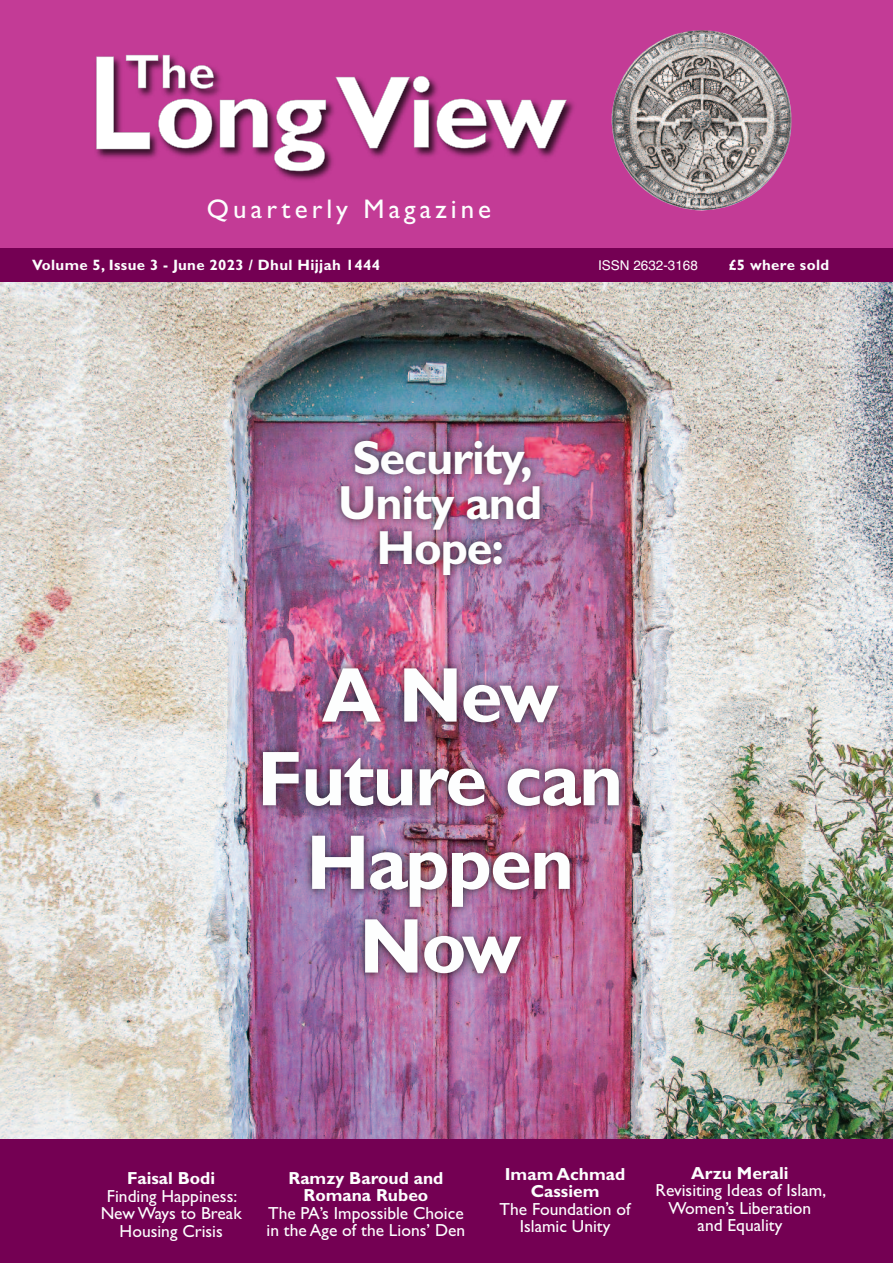
<style>
.page{position:relative;width:893px;height:1263px;background:#fff}
.page>*{position:absolute;margin:0;border:0;box-sizing:border-box;transform-origin:0 0}
.t1{font:700 78px/83.7px "Gill Sans";letter-spacing:-.025em;color:#fdfefe;text-align:center}
.t2{font:700 48px/45px "Gill Sans";letter-spacing:-.025em;color:#fdfefe;text-align:center}
.t3{font:27px "Gill Sans";letter-spacing:.15em;color:#fdfefe}
.t4{font:17.55px/17.5px "Gill Sans";color:#fdfefe;text-align:center}
.t5{font:700 17.55px/17.5px "Gill Sans";color:#fdfefe;text-align:center}
.t6{font:700 15px "Gill Sans";letter-spacing:.025em;color:#fdfefe}
.t7{font:13.5px "Helvetica";color:#fdfefe}
</style>
<div class="page">
<img style="left:0;top:282px;width:893px;height:858px">
<div style="left:0;top:1140px;width:893px;height:123px;background:#740053"></div>
<img style="left:194px;top:421px;width:492px;height:650px">
<div style="left:0;top:0;width:893px;height:260px;background:#c33b96"></div>
<div style="left:0;top:248px;width:893px;height:34px;background:#740053"></div>
<img style="left:611px;top:30px;width:181px;height:181px">
<img style="left:126px;top:54px;width:448px;height:127px">
<svg style="left:96px;top:55px;width:471px;height:116px"></svg>
<h3 class="t3" style="left:207px;top:193px;width:286px">Quarterly Magazine</h3>
<p class="t6" style="left:32px;top:256px;width:349px">Volume 5, Issue 3 - June 2023 / Dhul Hijjah 1444</p>
<p class="t7" style="left:598px;top:258px;width:101px">ISSN 2632-3168</p>
<p class="t6" style="left:729px;top:256px;width:102px">£5 where sold</p>
<h2 class="t2" style="left:338px;top:435px;width:206px">Security,<br>Unity and<br>Hope:</h2>
<h1 class="t1" style="left:257px;top:653px;width:368px">A New<br>Future can<br>Happen<br>Now</h1>
<p class="t5" style="left:127px;top:1169px;width:90px">Faisal Bodi</p>
<p class="t4" style="left:101px;top:1187px;width:143px">Finding Happiness:<br>NewWays to Break<br>Housing Crisis</p>
<p class="t5" style="left:288px;top:1169px;width:156px">Ramzy Baroud and<br>Romana Rubeo</p>
<p class="t4" style="left:266px;top:1204px;width:200px;text-align:left">The PA’s Impossible Choice in the Age of the Lions’ Den</p>
<p class="t5" style="left:505px;top:1165px;width:122px">Imam Achmad<br>Cassiem</p>
<p class="t4" style="left:500px;top:1200px;width:132px">The Foundation of<br>Islamic Unity</p>
<p class="t5" style="left:691px;top:1164px;width:99px">Arzu Merali</p>
<p class="t4" style="left:655px;top:1181px;width:172px">Revisiting Ideas of Islam,<br>Women’s Liberation and Equality</p>
</div>
